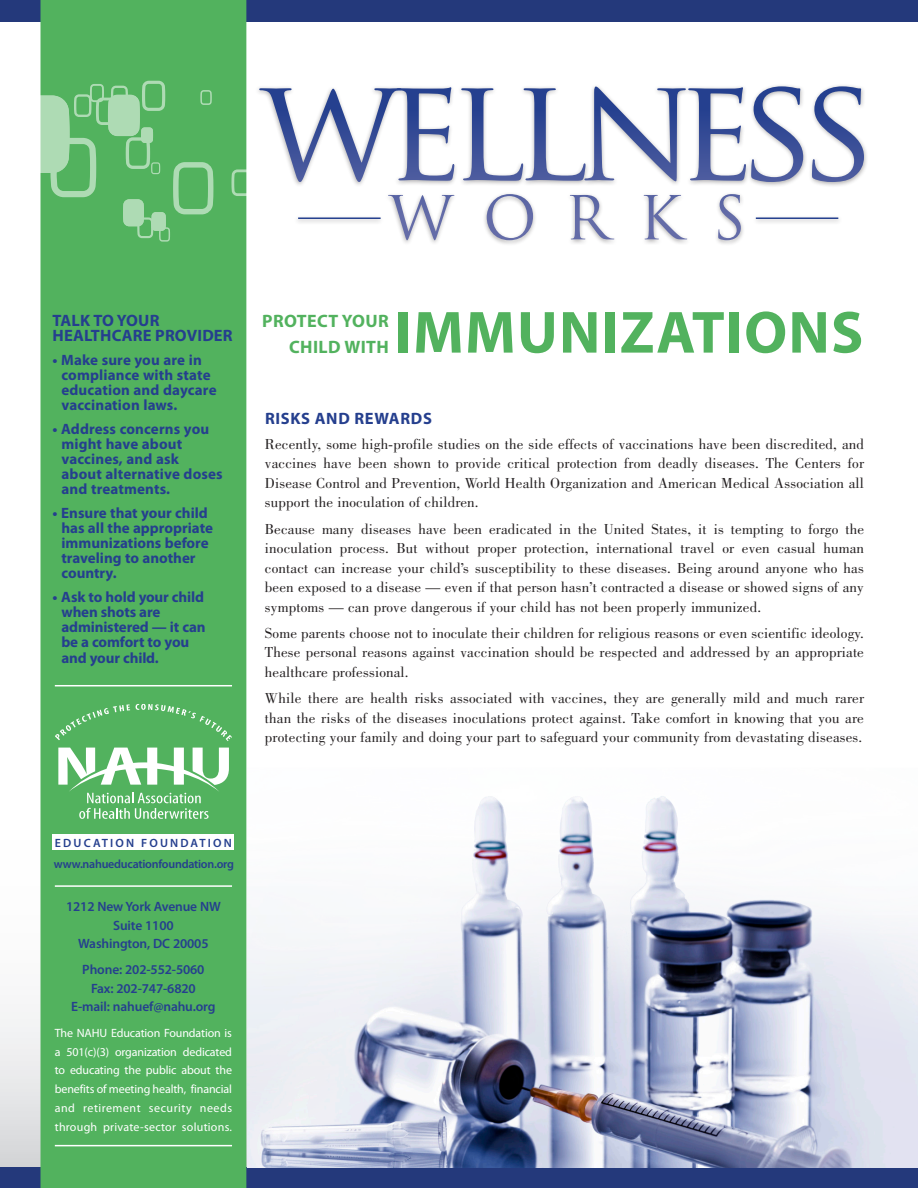
<style>
.page{position:relative;width:918px;height:1188px;background:#fff}
.page>*{position:absolute;margin:0;border:0;box-sizing:border-box;transform-origin:0 0}
.t1{font:700 60px "Myriad Pro";letter-spacing:.02em;color:#52b25e}
.t2{font:700 18px/25.5px "Myriad Pro";letter-spacing:.02em;color:#52b25e;text-align:right}
.t3{font:700 16.5px/15px "Myriad Pro";letter-spacing:.01em;color:#253f8e}
.t4{font:700 16.5px "Myriad Pro";letter-spacing:.04em;color:#253f8e}
.t5{font:15px/19.5px "Bodoni";letter-spacing:.01em;color:#231f20;text-align:justify}
.t6{font:700 15px/15px "Myriad Pro";color:#253f8e}
.t7{font:600 13.5px "Myriad Pro";letter-spacing:-.01em;color:#253f8e}
.t8{font:12px/18.8px "Myriad Pro";letter-spacing:.02em;color:#fff;text-align:justify}
.t9{font:600 12px "Myriad Pro";letter-spacing:-.02em;color:#253f8e}
.t10{font:600 12px "Myriad Pro";letter-spacing:.18em;color:#253f8e}
</style>
<div class="page">
<div style="left:0;top:691px;width:918px;height:478px;background:linear-gradient(to bottom,#fff,#dfe2e2)"></div>
<div style="left:0;top:0;width:918px;height:22px;background:#24397b"></div>
<div style="left:0;top:1167px;width:918px;height:21px;background:#24397b"></div>
<div style="left:40px;top:0;width:206px;height:1188px;background:#52b25e"></div>
<hr style="left:55px;top:885px;width:177px;height:2px;background:#fff">
<hr style="left:55px;top:685px;width:177px;height:1px;background:#fff">
<hr style="left:55px;top:1145px;width:177px;height:1px;background:#fff">
<svg style="left:55px;top:704px;width:177px;height:37px;background:#5cb667"></svg>
<svg style="left:57px;top:748px;width:172px;height:73px"></svg>
<svg style="left:40px;top:81px;width:207px;height:161px;background:#66bb71"></svg>
<div style="left:52px;top:835px;width:182px;height:15px;background:#fff"></div>
<div style="left:255px;top:83px;width:613px;height:163px;background:#231f20;opacity:.36"></div>
<svg style="left:259px;top:87px;width:195px;height:95px"></svg>
<svg style="left:461px;top:86px;width:342px;height:96px"></svg>
<svg style="left:812px;top:86px;width:52px;height:96px"></svg>
<svg style="left:388px;top:195px;width:66px;height:45px"></svg>
<svg style="left:487px;top:194px;width:46px;height:46px"></svg>
<svg style="left:570px;top:195px;width:44px;height:44px"></svg>
<svg style="left:644px;top:195px;width:43px;height:44px"></svg>
<svg style="left:718px;top:194px;width:23px;height:46px"></svg>
<hr style="left:298px;top:217px;width:83px;height:2px;background:#25408f">
<hr style="left:756px;top:217px;width:82px;height:2px;background:#25408f">
<img style="left:248px;top:756px;width:670px;height:411px">
<p class="t3" style="left:53px;top:313px;width:182px">TALK TO YOUR<br>HEALTHCARE PROVIDER</p>
<p class="t6" style="left:61px;top:352px;width:157px;text-indent:-9px">• Make sure you are in compliance with state education and daycare vaccination laws.</p>
<p class="t6" style="left:61px;top:421px;width:163px;text-indent:-9px">• Address concerns you might have about vaccines, and ask about alternative doses and treatments.</p>
<p class="t6" style="left:61px;top:505px;width:153px;text-indent:-9px">• Ensure that your child has all the appropriate immunizations before traveling to another country.</p>
<p class="t6" style="left:61px;top:589px;width:146px;text-indent:-9px">• Ask to hold your child when shots are administered — it can be a comfort to you</p>
<p class="t6" style="left:61px;top:650px;width:99px">and your child.</p>
<p class="t2" style="left:262px;top:308px;width:128px">PROTECT YOUR<br>CHILD WITH</p>
<p class="t1" style="left:395px;top:293px;width:470px">IMMUNIZATIONS</p>
<p class="t4" style="left:265px;top:408px;width:168px">RISKS AND REWARDS</p>
<p class="t5" style="left:265px;top:434px;width:601px">Recently, some high-profile studies on the side effects of vaccinations have been discredited, and vaccines have been shown to provide critical protection from deadly diseases. The Centers for Disease Control and Prevention, World Health Organization and American Medical Association all support the inoculation of children.</p>
<p class="t5" style="left:265px;top:519px;width:601px">Because many diseases have been eradicated in the United States, it is tempting to forgo the inoculation process. But without proper protection, international travel or even casual human contact can increase your child’s susceptibility to these diseases. Being around anyone who has been exposed to a disease — even if that person hasn’t contracted a disease or showed signs of any symptoms — can prove dangerous if your child has not been properly immunized.</p>
<p class="t5" style="left:265px;top:623px;width:601px">Some parents choose not to inoculate their children for religious reasons or even scientific ideology.<br>These personal reasons against vaccination should be respected and addressed by an appropriate healthcare professional.</p>
<p class="t5" style="left:265px;top:688px;width:601px">While there are health risks associated with vaccines, they are generally mild and much rarer than the risks of the diseases inoculations protect against. Take comfort in knowing that you are protecting your family and doing your part to safeguard your community from devastating diseases.</p>
<p class="t10" style="left:55px;top:835px;width:179px">EDUCATION FOUNDATION</p>
<p class="t9" style="left:54px;top:856px;width:182px">www.nahueducationfoundation.org</p>
<p class="t7" style="left:66px;top:898px;width:156px">1212 New York Avenue NW</p>
<p class="t7" style="left:113px;top:916px;width:62px">Suite 1100</p>
<p class="t7" style="left:78px;top:935px;width:132px">Washington, DC 20005</p>
<p class="t7" style="left:82px;top:961px;width:124px">Phone: 202-552-5060</p>
<p class="t7" style="left:91px;top:979px;width:106px">Fax: 202-747-6820</p>
<p class="t7" style="left:71px;top:998px;width:146px">E-mail: nahuef@nahu.org</p>
<p class="t8" style="left:55px;top:1023px;width:179px">The NAHU Education Foundation is a 501(c)(3) organization dedicated to educating the public about the benefits of meeting health, financial and retirement security needs through private-sector solutions.</p>
</div>
